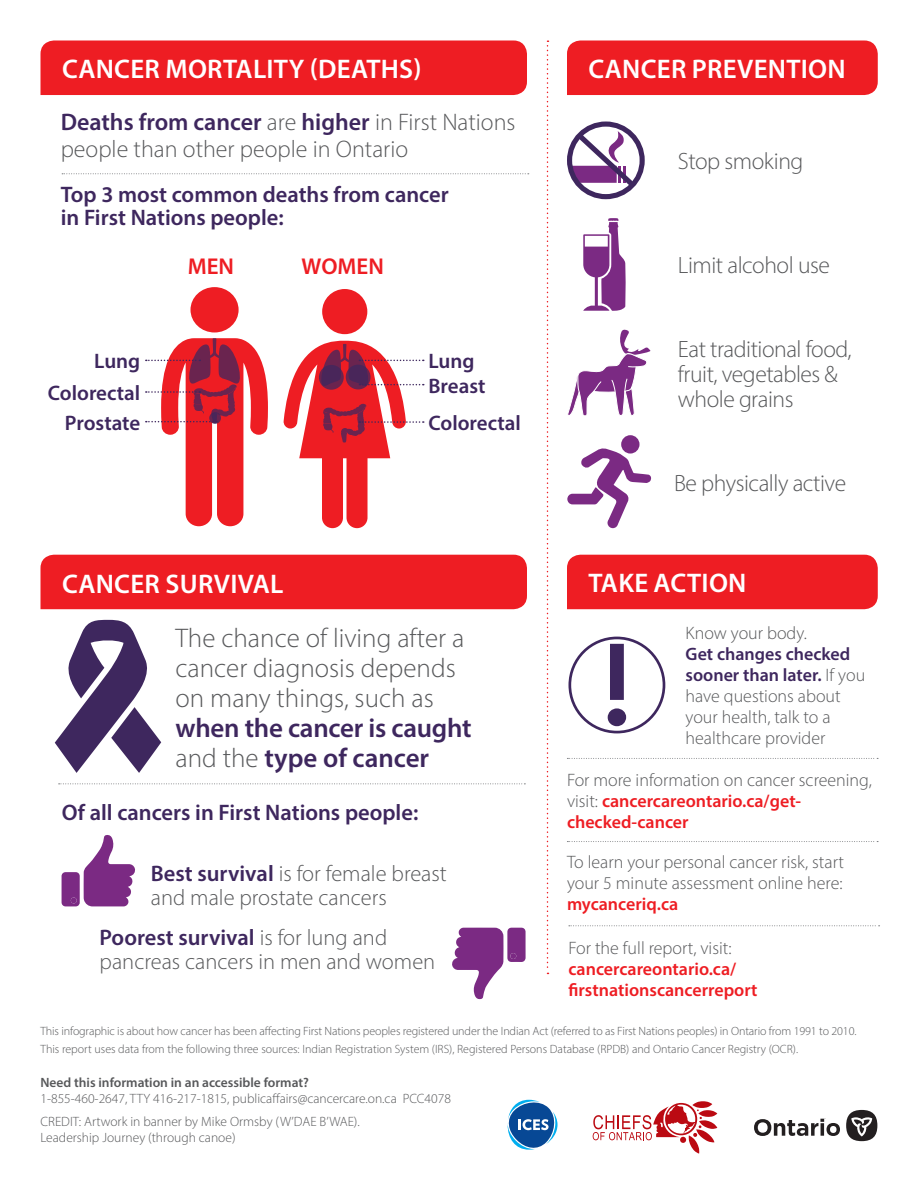
<style>
.page{position:relative;width:918px;height:1188px;background:#fff}
.page>*{position:absolute;margin:0;border:0;box-sizing:border-box;transform-origin:0 0}
.Bullets{font:300 27px/30px "Myriad Pro";color:#57585a}
.t1{font:600 27px "Myriad Pro";letter-spacing:.01em;color:#fff}
.Bullets-2{font:300 24px/27px "Myriad Pro";color:#57585a}
.t2{font:300 23.7px/25.3px "Myriad Pro";letter-spacing:-.02em;color:#57585a}
.t3{font:600 22.95px "Myriad Pro";color:#ee1d23}
.Bullet_2{font:300 22.5px/24px "Myriad Pro";color:#57585a}
.t4{font:600 22.5px/22.5px "Myriad Pro";color:#3e275e}
.t5{font:600 21px "Myriad Pro";color:#3e275e}
.Body_Copy{font:300 18px/21px "Myriad Pro";color:#57585a}
.Body_Copy-2{font:600 18px/21px "Myriad Pro";color:#ee1d23}
.t6{font:300 13.5px/16.2px "Myriad Pro";color:#57585a}
.t7{font:300 12px "Myriad Pro";letter-spacing:-.01em;color:#57585a}
.s1{font-weight:600;color:#3e275e}
.s2{font-weight:600;color:#ee1d23}
.s3{font-weight:300;color:#57585a}
.s4{font-weight:600}
</style>
<div class="page">
<div style="left:40px;top:40px;width:487px;height:55px;background:#ee1d23"></div>
<div style="left:567px;top:40px;width:311px;height:55px;background:#ee1d23"></div>
<div style="left:40px;top:555px;width:487px;height:54px;background:#ee1d23"></div>
<svg style="left:567px;top:330px;width:83px;height:86px"></svg>
<svg style="left:62px;top:835px;width:73px;height:71px"></svg>
<svg style="left:452px;top:928px;width:74px;height:72px"></svg>
<div style="left:567px;top:555px;width:311px;height:54px;background:#ee1d23"></div>
<svg style="left:583px;top:218px;width:43px;height:93px"></svg>
<svg style="left:571px;top:129px;width:69px;height:63px"></svg>
<div style="left:567px;top:121px;width:78px;height:78px;border:5px solid #3e275e;border-radius:50%"></div>
<svg style="left:567px;top:435px;width:84px;height:93px"></svg>
<svg style="left:547px;top:40px;width:2px;height:934px"></svg>
<div style="left:191px;top:287px;width:48px;height:45px;background:#ee1d23;border-radius:50%"></div>
<div style="left:322px;top:289px;width:45px;height:45px;background:#ee1d23;border-radius:50%"></div>
<svg style="left:283px;top:341px;width:141px;height:187px"></svg>
<svg style="left:146px;top:338px;width:122px;height:188px"></svg>
<svg style="left:567px;top:758px;width:311px;height:1px"></svg>
<svg style="left:568px;top:637px;width:97px;height:96px"></svg>
<svg style="left:567px;top:841px;width:311px;height:1px"></svg>
<svg style="left:569px;top:925px;width:311px;height:1px"></svg>
<svg style="left:62px;top:173px;width:467px;height:1px"></svg>
<svg style="left:59px;top:783px;width:466px;height:1px"></svg>
<svg style="left:507px;top:1099px;width:51px;height:51px"></svg>
<svg style="left:593px;top:1101px;width:124px;height:53px"></svg>
<svg style="left:55px;top:620px;width:106px;height:153px"></svg>
<svg style="left:754px;top:1119px;width:86px;height:17px"></svg>
<div style="left:846px;top:1110px;width:31px;height:31px;background:#231f20;border-radius:50%"></div>
<svg style="left:851px;top:1117px;width:21px;height:19px"></svg>
<h2 class="t1" style="left:62px;top:52px;width:361px">CANCER MORTALITY (DEATHS)</h2>
<p class="Bullets-2" style="left:61px;top:108px;width:456px"><span class="s1">Deaths from cancer</span> are <span class="s1">higher</span> in First Nations people than other people in Ontario</p>
<h3 class="t4" style="left:61px;top:183px;width:390px">Top 3 most common deaths from cancer in First Nations people:</h3>
<p class="t3" style="left:188px;top:252px;width:48px">MEN</p>
<p class="t3" style="left:302px;top:252px;width:84px">WOMEN</p>
<p class="t5" style="left:94px;top:348px;width:48px">Lung</p>
<p class="t5" style="left:48px;top:379px;width:94px">Colorectal</p>
<p class="t5" style="left:65px;top:409px;width:77px">Prostate</p>
<p class="t5" style="left:429px;top:348px;width:48px">Lung</p>
<p class="t5" style="left:429px;top:372px;width:59px">Breast</p>
<p class="t5" style="left:429px;top:410px;width:94px">Colorectal</p>
<h2 class="t1" style="left:589px;top:52px;width:259px">CANCER PREVENTION</h2>
<p class="t2" style="left:678px;top:148px;width:127px">Stop smoking</p>
<p class="t2" style="left:678px;top:253px;width:154px">Limit alcohol use</p>
<p class="t2" style="left:678px;top:336px;width:175px">Eat traditional food, fruit, vegetables &amp; whole grains</p>
<p class="t2" style="left:674px;top:470px;width:174px">Be physically active</p>
<h2 class="t1" style="left:589px;top:566px;width:160px">TAKE ACTION</h2>
<p class="Body_Copy" style="left:686px;top:623px;width:181px">Know your body.<br><span class="s1">Get changes checked sooner than later.</span> If you have questions about your health, talk to a healthcare provider</p>
<p class="Body_Copy" style="left:567px;top:769px;width:306px">For more information on cancer screening, visit: <span class="s2">cancercareontario.ca/get&shy;checked-cancer</span></p>
<p class="Body_Copy" style="left:567px;top:852px;width:279px;text-align:justify">To learn your personal cancer risk, start your 5 minute assessment online here: <span class="s2">mycanceriq.ca</span></p>
<p class="Body_Copy-2" style="left:568px;top:937px;width:190px"><span class="s3">For the full report, visit: </span>cancercareontario.ca/ firstnationscancerreport</p>
<p class="t7" style="left:40px;top:1024px;width:818px">This infographic is about how cancer has been affecting First Nations peoples registered under the Indian Act (referred to as First Nations peoples) in Ontario from 1991 to 2010.</p>
<p class="t7" style="left:40px;top:1042px;width:759px">This report uses data from the following three sources: Indian Registration System (IRS), Registered Persons Database (RPDB) and Ontario Cancer Registry (OCR).</p>
<p class="t6" style="left:40px;top:1074px;width:412px"><span class="s4">Need this information in an accessible format?<br></span>1-855-460-2647, TTY 416-217-1815, publicaffairs@cancercare.on.ca PCC4078</p>
<p class="t6" style="left:40px;top:1113px;width:321px">CREDIT: Artwork in banner by Mike Ormsby (W’DAE B’WAE).<br>Leadership Journey (through canoe)</p>
<h2 class="t1" style="left:62px;top:567px;width:223px">CANCER SURVIVAL</h2>
<p class="Bullets" style="left:176px;top:622px;width:298px">The chance of living after a cancer diagnosis depends on many things, such as <span class="s1">when the cancer is caught </span>and the <span class="s1">type of cancer</span></p>
<h3 class="t4" style="left:62px;top:801px;width:358px">Of all cancers in First Nations people:</h3>
<p class="Bullet_2" style="left:151px;top:862px;width:298px"><span class="s1">Best survival</span> is for female breast and male prostate cancers</p>
<p class="Bullet_2" style="left:100px;top:925px;width:337px"><span class="s1">Poorest survival</span> is for lung and pancreas cancers in men and women</p>
</div>
